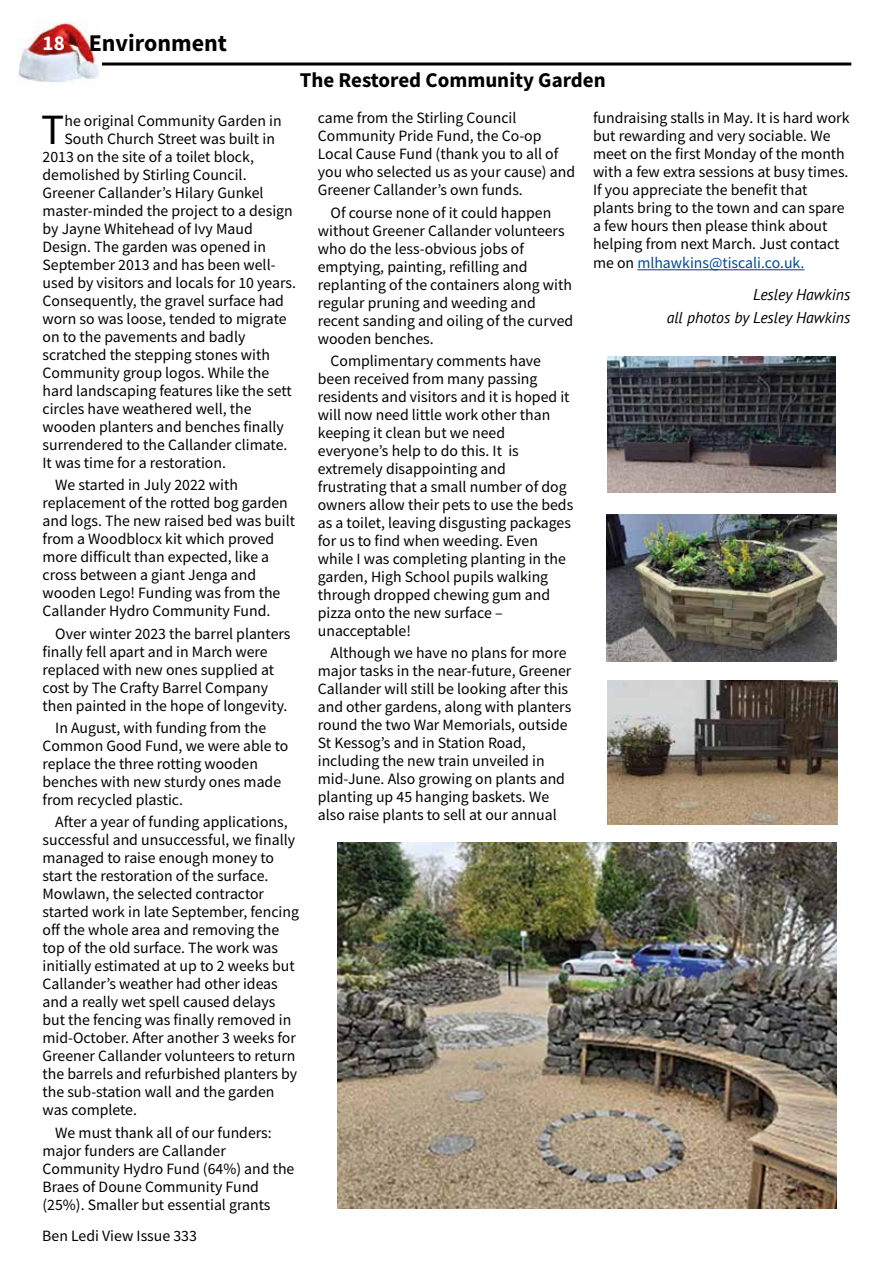
<style>
.page{position:relative;width:893px;height:1263px;background:#fff}
.page>*{position:absolute;margin:0;border:0;box-sizing:border-box;transform-origin:0 0}
.t1{font:43.2px "Source Sans Pro";color:#000}
.t2{font:700 24px "Source Sans Pro";color:#000}
.t3{font:700 21px "Source Sans Pro";color:#000}
.t4{font:15.75px/18px "Source Sans Pro";color:#000}
.t5{font:italic 15.75px/23.1px "PT Sans";color:#000;text-align:right}
.s1{font-size:21px;color:#fff}
.s2{color:#00489a}
</style>
<div class="page">
<hr style="left:41px;top:63px;width:810px;height:3px;background:#000">
<img style="left:17px;top:21px;width:84px;height:61px">
<hr style="left:637px;top:269px;width:167px;height:1px;background:#282e69">
<img style="left:338px;top:843px;width:499px;height:366px">
<img style="left:608px;top:681px;width:229px;height:144px">
<img style="left:607px;top:514px;width:229px;height:147px">
<img style="left:608px;top:357px;width:228px;height:136px">
<h2 class="t2" style="left:43px;top:27px;width:186px"><span class="s1">18</span> Environment</h2>
<h3 class="t3" style="left:300px;top:66px;width:308px">The Restored Community Garden</h3>
<h1 class="t1" style="left:41px;top:102px;width:25px">T</h1>
<p class="t4" style="left:64px;top:112px;width:219px">he original Community Garden in</p>
<p class="t4" style="left:64px;top:130px;width:212px">South Church Street was built in</p>
<p class="t4" style="left:43px;top:148px;width:213px">2013 on the site of a toilet block,</p>
<p class="t4" style="left:43px;top:166px;width:206px">demolished by Stirling Council.</p>
<p class="t4" style="left:43px;top:184px;width:223px">Greener Callander’s Hilary Gunkel</p>
<p class="t4" style="left:43px;top:202px;width:252px">master-minded the project to a design</p>
<p class="t4" style="left:43px;top:220px;width:212px">by Jayne Whitehead of Ivy Maud</p>
<p class="t4" style="left:43px;top:238px;width:225px">Design. The garden was opened in</p>
<p class="t4" style="left:43px;top:256px;width:235px">September 2013 and has been well-</p>
<p class="t4" style="left:43px;top:274px;width:255px">used by visitors and locals for 10 years.</p>
<p class="t4" style="left:43px;top:292px;width:243px">Consequently, the gravel surface had</p>
<p class="t4" style="left:43px;top:310px;width:246px">worn so was loose, tended to migrate</p>
<p class="t4" style="left:43px;top:328px;width:204px">on to the pavements and badly</p>
<p class="t4" style="left:43px;top:346px;width:229px">scratched the stepping stones with</p>
<p class="t4" style="left:43px;top:364px;width:228px">Community group logos. While the</p>
<p class="t4" style="left:43px;top:382px;width:251px">hard landscaping features like the sett</p>
<p class="t4" style="left:43px;top:400px;width:211px">circles have weathered well, the</p>
<p class="t4" style="left:43px;top:418px;width:243px">wooden planters and benches finally</p>
<p class="t4" style="left:43px;top:436px;width:246px">surrendered to the Callander climate.</p>
<p class="t4" style="left:43px;top:454px;width:185px">It was time for a restoration.</p>
<p class="t4" style="left:43px;top:476px;width:254px;text-indent:13px">We started in July 2022 with replacement of the rotted bog garden and logs. The new raised bed was built from a Woodblocx kit which proved more difficult than expected, like a cross between a giant Jenga and wooden Lego! Funding was from the Callander Hydro Community Fund.</p>
<p class="t4" style="left:43px;top:624px;width:249px;text-indent:13px">Over winter 2023 the barrel planters finally fell apart and in March were replaced with new ones supplied at cost by The Crafty Barrel Company then painted in the hope of longevity.</p>
<p class="t4" style="left:43px;top:719px;width:247px;text-indent:13px">In August, with funding from the<br>Common Good Fund, we were able to replace the three rotting wooden benches with new sturdy ones made from recycled plastic.</p>
<p class="t4" style="left:43px;top:813px;width:258px;text-indent:13px">After a year of funding applications, successful and unsuccessful, we finally managed to raise enough money to start the restoration of the surface.<br>Mowlawn, the selected contractor started work in late September, fencing off the whole area and removing the top of the old surface. The work was initially estimated at up to 2 weeks but Callander’s weather had other ideas and a really wet spell caused delays but the fencing was finally removed in mid-October. After another 3 weeks for Greener Callander volunteers to return the barrels and refurbished planters by the sub-station wall and the garden was complete.</p>
<p class="t4" style="left:43px;top:1123px;width:253px;text-indent:13px">We must thank all of our funders: major funders are Callander<br>Community Hydro Fund (64%) and the<br>Braes of Doune Community Fund (25%). Smaller but essential grants</p>
<p class="t4" style="left:42px;top:1227px;width:156px">Ben Ledi View Issue 333</p>
<p class="t4" style="left:318px;top:109px;width:259px">came from the Stirling Council Community Pride Fund, the Co-op Local Cause Fund (thank you to all of you who selected us as your cause) and Greener Callander’s own funds.</p>
<p class="t4" style="left:318px;top:203px;width:257px;text-indent:13px">Of course none of it could happen without Greener Callander volunteers who do the less-obvious jobs of emptying, painting, refilling and replanting of the containers along with regular pruning and weeding and recent sanding and oiling of the curved wooden benches.</p>
<p class="t4" style="left:318px;top:352px;width:257px;text-indent:13px">Complimentary comments have been received from many passing residents and visitors and it is hoped it will now need little work other than keeping it clean but we need everyone’s help to do this. It is extremely disappointing and frustrating that a small number of dog owners allow their pets to use the beds as a toilet, leaving disgusting packages for us to find when weeding. Even while I was completing planting in the garden, High School pupils walking through dropped chewing gum and pizza onto the new surface – unacceptable!</p>
<p class="t4" style="left:318px;top:644px;width:255px;text-indent:13px">Although we have no plans for more major tasks in the near-future, Greener Callander will still be looking after this and other gardens, along with planters round the two War Memorials, outside St Kessog’s and in Station Road, including the new train unveiled in mid-June. Also growing on plants and planting up 45 hanging baskets. We also raise plants to sell at our annual</p>
<p class="t4" style="left:593px;top:109px;width:258px">fundraising stalls in May. It is hard work but rewarding and very sociable. We meet on the first Monday of the month with a few extra sessions at busy times.<br>If you appreciate the benefit that plants bring to the town and can spare a few hours then please think about helping from next March. Just contact me on <span class="s2">mlhawkins@tiscali.co.uk.</span></p>
<p class="t5" style="left:667px;top:282px;width:185px">Lesley Hawkins<br>all photos by Lesley Hawkins</p>
</div>
